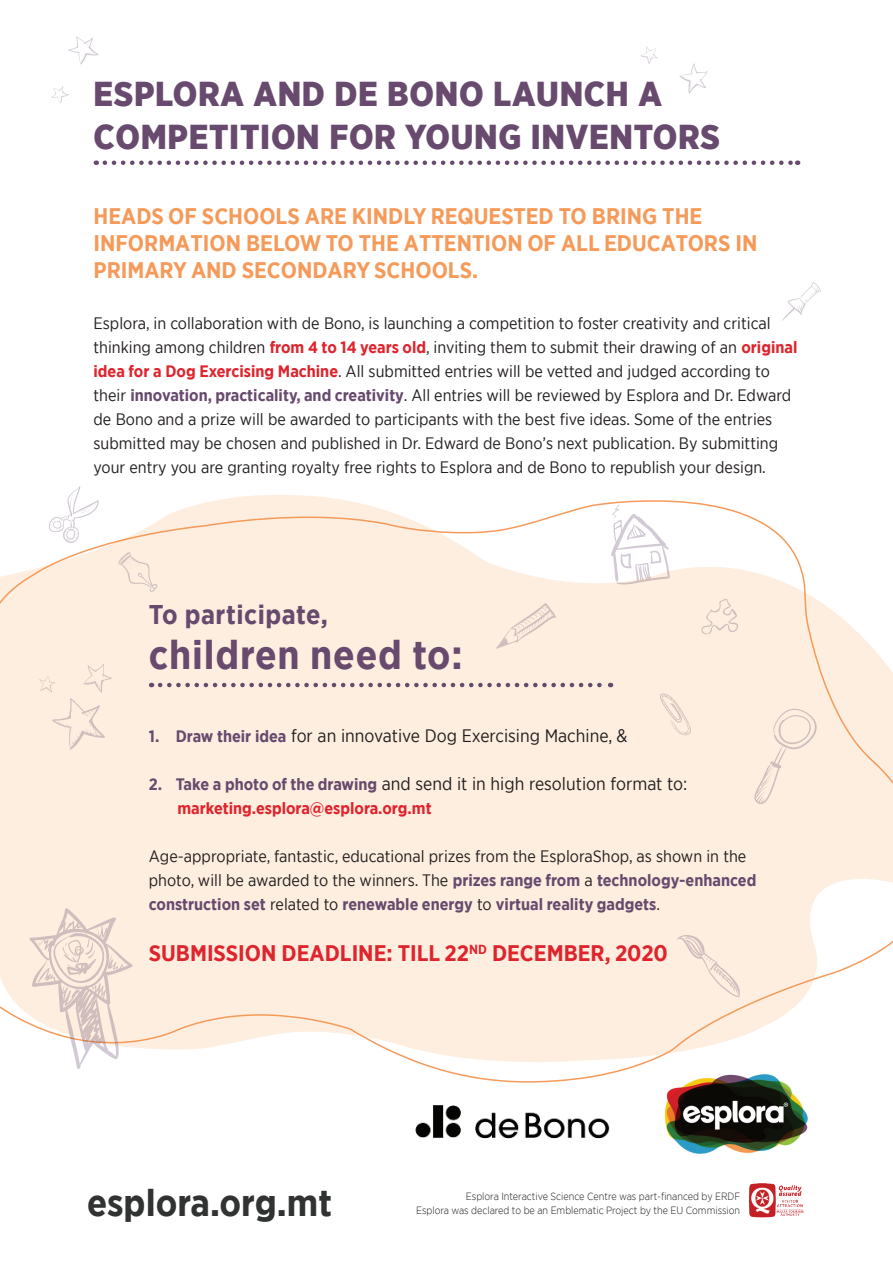
<style>
.page{position:relative;width:893px;height:1263px;background:#fff}
.page>*{position:absolute;margin:0;border:0;box-sizing:border-box;transform-origin:0 0}
.t1{font:700 40.5px "Gotham Narrow";letter-spacing:.02em;color:#674a6e}
.t2{font:700 37.65px "Gotham Narrow";color:#313232}
.t3{font:900 34.5px/42.8px "Gotham Narrow";letter-spacing:.02em;color:#674a6e}
.t4{font:700 27px "Gotham Narrow";letter-spacing:.02em;color:#674a6e}
.t5{font:700 22.5px/27px "Gotham Narrow";color:#f59a59}
.t6{font:700 22.5px "Gotham Narrow";color:#de242d}
.t7{font:18px "Gotham Narrow";color:#231f20}
.t8{font:16.5px/24px "Gotham Narrow";color:#231f20}
.t9{font:700 16.5px "Gotham Narrow";color:#de242d}
.t10{font:300 10.5px/13.5px "Gotham Narrow";color:#231f20;text-align:right}
.s1{font-weight:700;color:#de242d}
.s2{font-weight:700;color:#674a6e}
.s3{font-weight:700;font-size:16.5px;color:#674a6e}
</style>
<div class="page">
<img style="left:749px;top:1183px;width:55px;height:35px">
<img style="left:664px;top:1083px;width:144px;height:71px">
<svg style="left:0;top:499px;width:893px;height:584px"></svg>
<svg style="left:105px;top:160px;width:693px;height:5px"></svg>
<svg style="left:160px;top:683px;width:451px;height:4px;background:#bfaab0"></svg>
<svg style="left:496px;top:603px;width:60px;height:46px;background:#f7e7da"></svg>
<svg style="left:117px;top:552px;width:40px;height:40px;background:#f8e8da"></svg>
<svg style="left:29px;top:908px;width:104px;height:161px"></svg>
<svg style="left:49px;top:486px;width:50px;height:58px"></svg>
<svg style="left:611px;top:504px;width:59px;height:81px"></svg>
<svg style="left:676px;top:935px;width:65px;height:62px;background:#f8e8da"></svg>
<svg style="left:39px;top:664px;width:73px;height:86px;background:#faeadc"></svg>
<svg style="left:782px;top:282px;width:39px;height:39px"></svg>
<svg style="left:659px;top:692px;width:33px;height:43px"></svg>
<svg style="left:701px;top:598px;width:38px;height:37px"></svg>
<svg style="left:679px;top:63px;width:29px;height:31px"></svg>
<svg style="left:641px;top:46px;width:17px;height:18px"></svg>
<svg style="left:68px;top:36px;width:31px;height:29px"></svg>
<svg style="left:51px;top:86px;width:18px;height:17px"></svg>
<svg style="left:753px;top:708px;width:64px;height:97px;background:#f9e9db"></svg>
<img style="left:415px;top:1105px;width:195px;height:34px">
<h3 class="t3" style="left:94px;top:73px;width:628px">ESPLORA AND DE BONO LAUNCH A<br>COMPETITION FOR YOUNG INVENTORS</h3>
<h3 class="t5" style="left:94px;top:202px;width:665px">HEADS OF SCHOOLS ARE KINDLY REQUESTED TO BRING THE<br>INFORMATION BELOW TO THE ATTENTION OF ALL EDUCATORS IN<br>PRIMARY AND SECONDARY SCHOOLS.</h3>
<p class="t8" style="left:94px;top:310px;width:705px">Esplora, in collaboration with de Bono, is launching a competition to foster creativity and critical thinking among children <span class="s1">from 4 to 14 years old</span>, inviting them to submit their drawing of an <span class="s1">original idea for a Dog Exercising Machine</span>. All submitted entries will be vetted and judged according to their <span class="s2">innovation, practicality, and creativity</span>. All entries will be reviewed by Esplora and Dr. Edward de Bono and a prize will be awarded to participants with the best five ideas. Some of the entries submitted may be chosen and published in Dr. Edward de Bono’s next publication. By submitting your entry you are granting royalty free rights to Esplora and de Bono to republish your design.</p>
<h3 class="t4" style="left:149px;top:597px;width:181px">To participate,</h3>
<h1 class="t1" style="left:149px;top:629px;width:315px">children need to:</h1>
<p class="t7" style="left:149px;top:724px;width:480px"><span class="s3">1. Draw their idea</span> for an innovative Dog Exercising Machine, &amp;</p>
<p class="t7" style="left:149px;top:772px;width:540px"><span class="s3">2. Take a photo of the drawing</span> and send it in high resolution format to:</p>
<p class="t9" style="left:177px;top:798px;width:256px">marketing.esplora@esplora.org.mt</p>
<p class="t8" style="left:149px;top:844px;width:609px">Age-appropriate, fantastic, educational prizes from the EsploraShop, as shown in the photo, will be awarded to the winners. The <span class="s2">prizes range from</span> a <span class="s2">technology-enhanced construction set</span> related to <span class="s2">renewable energy</span> to <span class="s2">virtual reality gadgets</span>.</p>
<h3 class="t6" style="left:149px;top:939px;width:521px">SUBMISSION DEADLINE: TILL 22<sup>ND</sup> DECEMBER, 2020</h3>
<h2 class="t2" style="left:87px;top:1179px;width:246px">esplora.org.mt</h2>
<p class="t10" style="left:416px;top:1189px;width:326px">Esplora Interactive Science Centre was part-financed by ERDF<br>Esplora was declared to be an Emblematic Project by the EU Commission</p>
</div>
